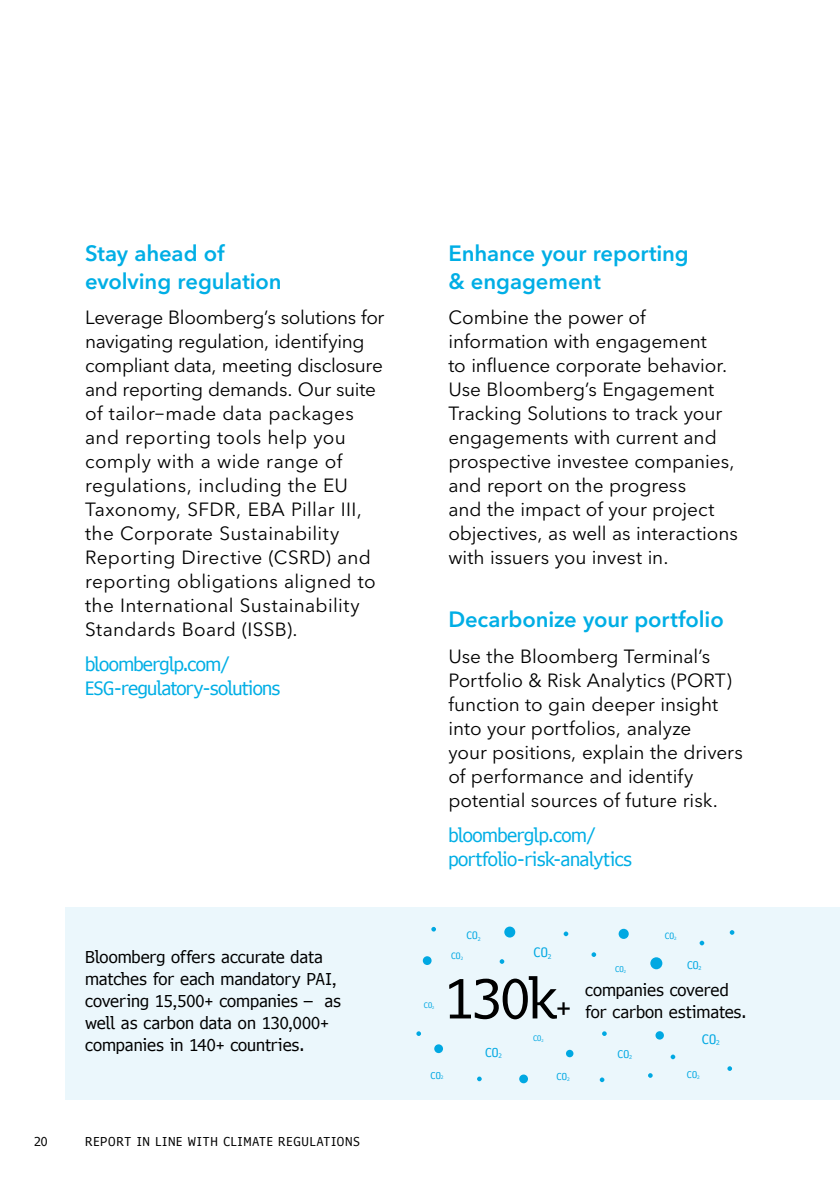
<style>
.page{position:relative;width:840px;height:1191px;background:#fff}
.page>*{position:absolute;margin:0;border:0;box-sizing:border-box;transform-origin:0 0}
.t1{font:59.6px "Bloomberg Fixed Unicode I";color:#010101}
.t2{font:52px "Bloomberg Fixed Unicode I";color:#000}
.t3{font:600 22px/28px "Avenir Next M For BBG";letter-spacing:-.005em;color:#00aee5}
.t4{font:19px/24px "Avenir Next M For BBG";color:#000}
.t5{font:18px/24px "Bloomberg Prop Unicode I";letter-spacing:-.035em;color:#00aee5}
.t6{font:16px/22px "Bloomberg Prop Unicode I";letter-spacing:-.005em;color:#000}
.t7{font:12.6px "Bloomberg Fixed Unicode I";color:#00aee5}
.t8{font:12px "Bloomberg Prop Unicode I";letter-spacing:.06em;color:#000}
.t9{font:12px "Bloomberg Fixed Unicode I";color:#00aee5}
.t10{font:10.4px "Bloomberg Fixed Unicode I";color:#00aee5}
.t11{font:10px "Bloomberg Fixed Unicode I";color:#00aee5}
.t12{font:9.8px "Bloomberg Fixed Unicode I";letter-spacing:-.01em;color:#1d1d1b}
.t13{font:9.4px "Bloomberg Fixed Unicode I";color:#00aee5}
.t14{font:9.2px "Bloomberg Fixed Unicode I";color:#00aee5}
.t15{font:9px "Bloomberg Fixed Unicode I";color:#00aee5}
.t16{font:8.6px "Bloomberg Fixed Unicode I";color:#00aee5}
.t17{font:8.4px "Bloomberg Fixed Unicode I";color:#00aee5}
.t18{font:7.8px "Bloomberg Fixed Unicode I";color:#00aee5}
.t19{font:7.4px "Bloomberg Fixed Unicode I";color:#00aee5}
.t20{font:4.6px "Bloomberg Fixed Unicode I";color:#00aee5}
.s1{font-size:28px}
</style>
<div class="page">
<div style="left:66px;top:907px;width:773px;height:193px;background:#ebf7fc"></div>
<div style="left:655px;top:1031px;width:8px;height:8px;background:#00aee5;border-radius:50%"></div>
<svg style="left:565px;top:1049px;width:8px;height:8px"></svg>
<svg style="left:591px;top:952px;width:5px;height:5px"></svg>
<svg style="left:699px;top:940px;width:4px;height:5px"></svg>
<svg style="left:477px;top:1076px;width:4px;height:5px"></svg>
<svg style="left:416px;top:1031px;width:5px;height:5px"></svg>
<svg style="left:727px;top:1066px;width:4px;height:5px"></svg>
<svg style="left:499px;top:959px;width:5px;height:4px"></svg>
<svg style="left:563px;top:931px;width:5px;height:5px"></svg>
<svg style="left:431px;top:927px;width:5px;height:4px"></svg>
<svg style="left:648px;top:1073px;width:4px;height:4px"></svg>
<svg style="left:602px;top:1031px;width:4px;height:5px"></svg>
<svg style="left:670px;top:1054px;width:5px;height:5px"></svg>
<svg style="left:729px;top:930px;width:5px;height:4px"></svg>
<div style="left:434px;top:1044px;width:9px;height:9px;background:#00aee5;border-radius:50%"></div>
<div style="left:422px;top:956px;width:9px;height:9px;background:#00aee5;border-radius:50%"></div>
<svg style="left:599px;top:1077px;width:5px;height:5px"></svg>
<div style="left:519px;top:1074px;width:8px;height:9px;background:#00aee5;border-radius:50%"></div>
<div style="left:650px;top:957px;width:12px;height:12px;background:#00aee5;border-radius:50%"></div>
<div style="left:618px;top:928px;width:10px;height:11px;background:#00aee5;border-radius:50%"></div>
<div style="left:504px;top:926px;width:11px;height:11px;background:#00aee5;border-radius:50%"></div>
<p class="t8" style="left:34px;top:1133px;width:15px">20</p>
<p class="t3" style="left:85px;top:239px;width:198px">Stay ahead of evolving regulation</p>
<p class="t4" style="left:85px;top:305px;width:301px">Leverage Bloomberg’s solutions for navigating regulation, identifying compliant data, meeting disclosure and reporting demands. Our suite of tailor-made data packages and reporting tools help you comply with a wide range of regulations, including the EU<br>Taxonomy, SFDR, EBA Pillar III, the Corporate Sustainability<br>Reporting Directive (CSRD) and reporting obligations aligned to the International Sustainability<br>Standards Board (ISSB).</p>
<p class="t5" style="left:85px;top:652px;width:197px">bloomberglp.com/<br>ESG-regulatory-solutions</p>
<p class="t3" style="left:448px;top:239px;width:242px">Enhance your reporting &amp; engagement</p>
<p class="t4" style="left:448px;top:305px;width:291px">Combine the power of information with engagement<br>to influence corporate behavior.<br>Use Bloomberg’s Engagement<br>Tracking Solutions to track your engagements with current and prospective investee companies, and report on the progress<br>and the impact of your project objectives, as well as interactions with issuers you invest in.</p>
<p class="t3" style="left:448px;top:605px;width:277px">Decarbonize your portfolio</p>
<p class="t4" style="left:448px;top:644px;width:296px">Use the Bloomberg Terminal’s<br>Portfolio &amp; Risk Analytics (PORT) function to gain deeper insight into your portfolios, analyze<br>your positions, explain the drivers of performance and identify potential sources of future risk.</p>
<p class="t5" style="left:448px;top:823px;width:185px">bloomberglp.com/ portfolio-risk-analytics</p>
<p class="t11" style="left:466px;top:929px;width:16px">CO<sub>2</sub></p>
<p class="t17" style="left:664px;top:930px;width:13px">CO<sub>2</sub></p>
<p class="t7" style="left:533px;top:945px;width:19px">CO<sub>2</sub></p>
<p class="t6" style="left:85px;top:945px;width:257px">Bloomberg offers accurate data matches for each mandatory PAI, covering 15,500+ companies — as well as carbon data on 130,000+ companies in 140+ countries.</p>
<p class="t16" style="left:451px;top:950px;width:14px">CO<sub>2</sub></p>
<p class="t10" style="left:686px;top:958px;width:16px">CO<sub>2</sub></p>
<p class="t18" style="left:614px;top:964px;width:12px">CO<sub>2</sub></p>
<h1 class="t1" style="left:438px;top:965px;width:161px">130k+</h1>
<h2 class="t2" style="left:444px;top:967px;width:129px">130k<span class="s1">+</span></h2>
<p class="t6" style="left:584px;top:979px;width:163px">companies covered for carbon estimates.</p>
<p class="t12" style="left:608px;top:991px;width:93px">companies covered</p>
<p class="t19" style="left:423px;top:1001px;width:12px">CO<sub>2</sub></p>
<p class="t12" style="left:608px;top:1002px;width:109px">for carbon estimates</p>
<p class="t7" style="left:701px;top:1031px;width:19px">CO<sub>2</sub></p>
<p class="t19" style="left:533px;top:1033px;width:12px">CO<sub>2</sub></p>
<p class="t9" style="left:485px;top:1045px;width:18px">CO<sub>2</sub></p>
<p class="t10" style="left:617px;top:1048px;width:16px">CO<sub>2</sub></p>
<p class="t8" style="left:85px;top:1133px;width:276px">REPORT IN LINE WITH CLIMATE REGULATIONS</p>
<p class="t14" style="left:430px;top:1069px;width:14px">CO<sub>2</sub></p>
<p class="t13" style="left:556px;top:1070px;width:12px">CO</p>
<p class="t15" style="left:686px;top:1069px;width:14px">CO<sub>2</sub></p>
<p class="t20" style="left:566px;top:1076px;width:4px">2</p>
</div>
